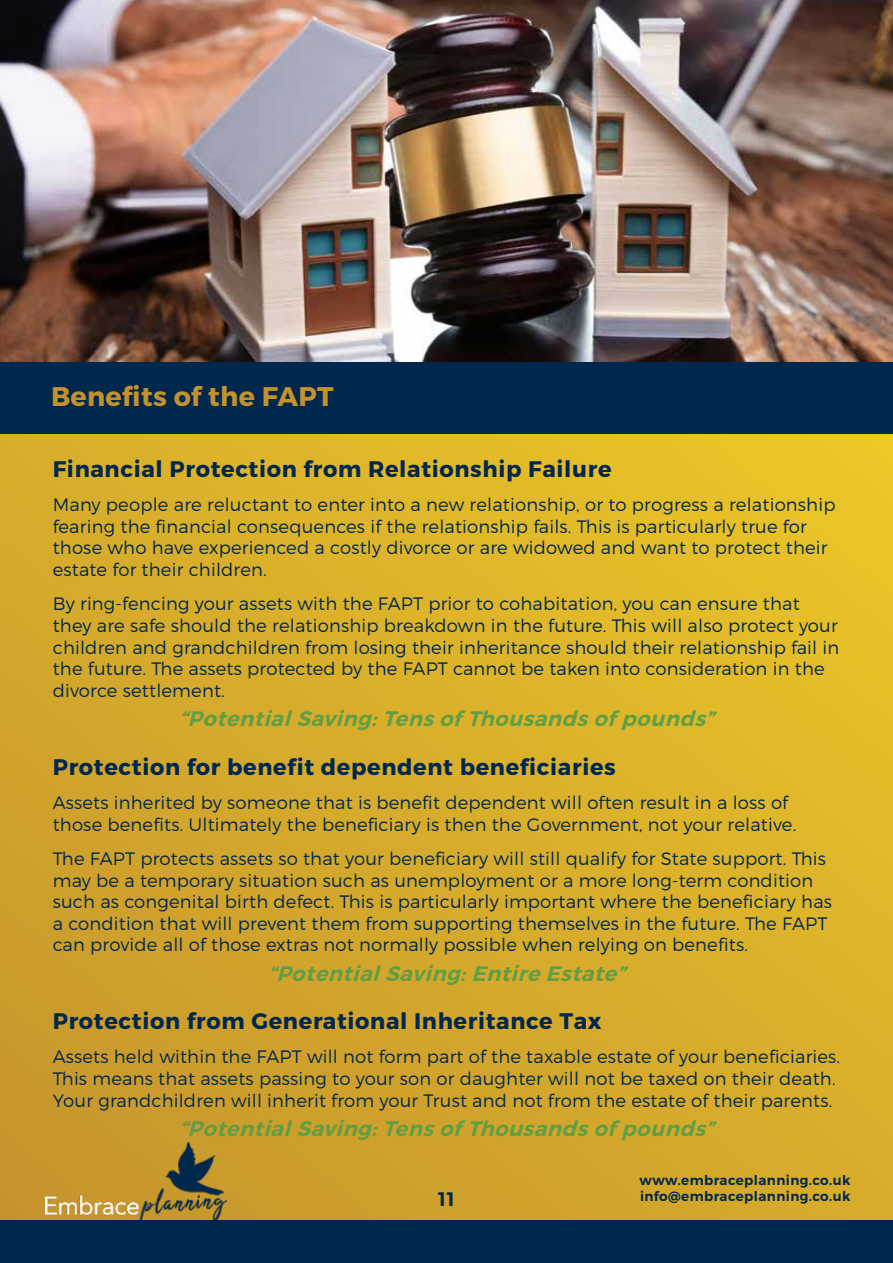
<style>
.page{position:relative;width:893px;height:1263px;background:#fff}
.page>*{position:absolute;margin:0;border:0;box-sizing:border-box;transform-origin:0 0}
.t1{font:700 27px "Montserrat";letter-spacing:.01em;color:#c3912d}
.t2{font:700 22.5px "Montserrat";letter-spacing:.03em;color:#00274d}
.t3{font:italic 600 21px "Montserrat";color:#5f9e45}
.t4{font:600 19.5px "Montserrat";color:#00274d}
.t5{font:300 18px/21.6px "Montserrat";letter-spacing:.01em;color:#00274d}
.t6{font:600 13.5px/16.2px "Montserrat";letter-spacing:.03em;color:#00274d}
</style>
<div class="page">
<div style="left:0;top:0;width:893px;height:1263px;background:linear-gradient(to right,#cfa12c,#e2b929)"></div>
<div style="left:0;top:1220px;width:893px;height:43px;background:#00274d"></div>
<img style="left:0;top:0;width:893px;height:362px">
<div style="left:0;top:362px;width:893px;height:72px;background:#00274d"></div>
<img style="left:46px;top:1143px;width:181px;height:77px">
<h1 class="t1" style="left:51px;top:380px;width:284px">Benefits of the FAPT</h1>
<p class="t2" style="left:53px;top:455px;width:560px">Financial Protection from Relationship Failure</p>
<p class="t5" style="left:53px;top:494px;width:784px">Many people are reluctant to enter into a new relationship, or to progress a relationship fearing the financial consequences if the relationship fails. This is particularly true for those who have experienced a costly divorce or are widowed and want to protect their estate for their children.</p>
<p class="t5" style="left:53px;top:593px;width:788px">By ring-fencing your assets with the FAPT prior to cohabitation, you can ensure that they are safe should the relationship breakdown in the future. This will also protect your children and grandchildren from losing their inheritance should their relationship fail in the future. The assets protected by the FAPT cannot be taken into consideration in the divorce settlement.</p>
<p class="t3" style="left:179px;top:706px;width:543px">“PotentialSaving:Tensof Thousandsof pounds”</p>
<p class="t2" style="left:53px;top:753px;width:565px">Protection for benefit dependent beneficiaries</p>
<p class="t5" style="left:53px;top:791px;width:745px">Assets inherited by someone that is benefit dependent will often result in a loss of those benefits. Ultimately the beneficiary is then the Government, not your relative.</p>
<p class="t5" style="left:53px;top:847px;width:781px">The FAPT protects assets so that your beneficiary will still qualify for State support. This may be a temporary situation such as unemployment or a more long-term condition such as congenital birth defect. This is particularly important where the beneficiary has a condition that will prevent them from supporting themselves in the future. The FAPT can provide all of those extras not normally possible when relying on benefits.</p>
<p class="t3" style="left:268px;top:960px;width:365px">“PotentialSaving:Entire Estate”</p>
<p class="t2" style="left:53px;top:1007px;width:550px">Protection from Generational Inheritance Tax</p>
<p class="t5" style="left:53px;top:1046px;width:789px">Assets held within the FAPT will not form part of the taxable estate of your beneficiaries.<br>This means that assets passing to your son or daughter will not be taxed on their death.<br>Your grandchildren will inherit from your Trust and not from the estate of their parents.</p>
<p class="t3" style="left:179px;top:1115px;width:543px">“PotentialSaving:Tensof Thousandsof pounds”</p>
<p class="t6" style="left:639px;top:1172px;width:212px">www.embraceplanning.co.uk info@embraceplanning.co.uk</p>
<p class="t4" style="left:438px;top:1186px;width:18px">11</p>
</div>
